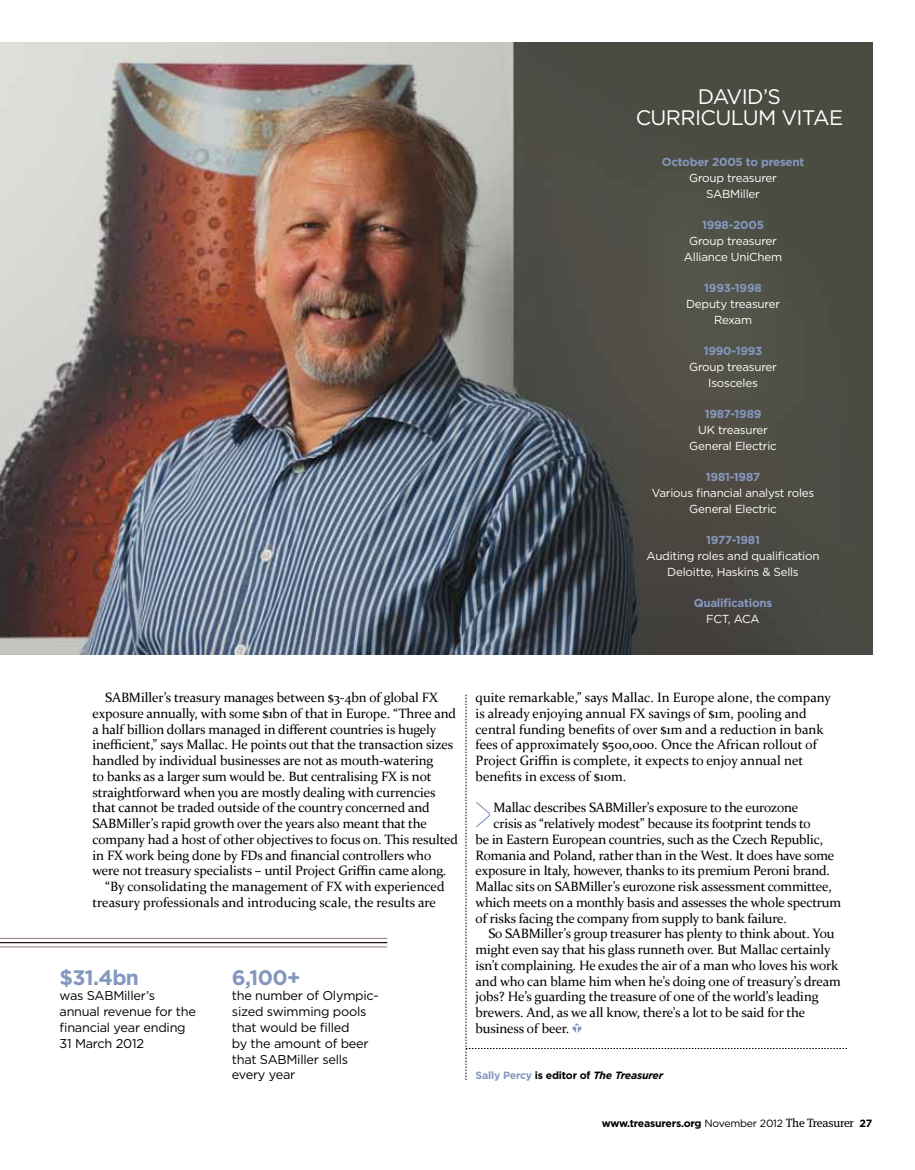
<style>
.page{position:relative;width:915px;height:1170px;background:#fff}
.page>*{position:absolute;margin:0;border:0;box-sizing:border-box;transform-origin:0 0}
.t1{font:21px/21px "Gotham";letter-spacing:-.03em;color:#fff;text-align:center}
.t2{font:700 21px "Gotham";letter-spacing:-.03em;color:#8498bf}
.t3{font:13.5px/15.8px "Constantia";letter-spacing:-.01em;color:#000}
.t4{font:12.75px/15.8px "Gotham";letter-spacing:-.02em;color:#000}
.t5{font:11.55px/15.8px "Gotham";letter-spacing:-.02em;color:#fff;text-align:center}
.t6{font:700 11.55px "Gotham";letter-spacing:-.02em;color:#8498bf}
.t7{font:700 10.5px "Gotham";letter-spacing:-.02em;color:#000}
.t8{font:italic 700 10.5px "Gotham";letter-spacing:-.02em;color:#000}
.s1{font-style:normal;color:#8498bf}
.s2{font-style:normal}
.s3{font-weight:400}
.s4{font-family:"Meta Serif";font-weight:400;font-size:12px}
</style>
<div class="page">
<img style="left:0;top:43px;width:872px;height:611px">
<hr style="left:0;top:942px;width:387px;height:1px;background:#000">
<hr style="left:0;top:946px;width:387px;height:1px;background:#917c75">
<hr style="left:0;top:938px;width:387px;height:1px;background:#917c75">
<svg style="left:465px;top:694px;width:381px;height:386px"></svg>
<h1 class="t1" style="left:635px;top:86px;width:209px">DAVID’S<br>CURRICULUM VITAE</h1>
<p class="t6" style="left:661px;top:155px;width:144px">October 2005 to present</p>
<p class="t5" style="left:689px;top:170px;width:89px">Group treasurer<br>SABMiller</p>
<p class="t6" style="left:701px;top:218px;width:63px">1998-2005</p>
<p class="t5" style="left:683px;top:233px;width:100px">Group treasurer<br>Alliance UniChem</p>
<p class="t6" style="left:704px;top:281px;width:59px">1993-1998</p>
<p class="t5" style="left:685px;top:296px;width:95px">Deputy treasurer<br>Rexam</p>
<p class="t6" style="left:703px;top:344px;width:60px">1990-1993</p>
<p class="t5" style="left:689px;top:359px;width:89px">Group treasurer<br>Isosceles</p>
<p class="t6" style="left:704px;top:407px;width:58px">1987-1989</p>
<p class="t5" style="left:689px;top:422px;width:89px">UK treasurer<br>General Electric</p>
<p class="t6" style="left:705px;top:470px;width:56px">1981-1987</p>
<p class="t5" style="left:651px;top:485px;width:164px">Various financial analyst roles<br>General Electric</p>
<p class="t6" style="left:705px;top:533px;width:55px">1977-1981</p>
<p class="t5" style="left:646px;top:548px;width:174px">Auditing roles and qualification<br>Deloitte, Haskins &amp; Sells</p>
<p class="t6" style="left:693px;top:596px;width:80px">Qualifications</p>
<p class="t5" style="left:706px;top:611px;width:55px">FCT, ACA</p>
<p class="t3" style="left:105px;top:688px;width:334px">SABMiller’s treasury manages between $3-4bn of global FX</p>
<p class="t3" style="left:92px;top:704px;width:365px">exposure annually, with some $1bn of that in Europe. “Three and</p>
<p class="t3" style="left:92px;top:720px;width:345px">a half billion dollars managed in different countries is hugely</p>
<p class="t3" style="left:92px;top:736px;width:362px">inefficient,” says Mallac. He points out that the transaction sizes</p>
<p class="t3" style="left:92px;top:751px;width:342px">handled by individual businesses are not as mouth-watering</p>
<p class="t3" style="left:92px;top:767px;width:340px">to banks as a larger sum would be. But centralising FX is not</p>
<p class="t3" style="left:92px;top:783px;width:344px">straightforward when you are mostly dealing with currencies</p>
<p class="t3" style="left:92px;top:799px;width:338px">that cannot be traded outside of the country concerned and</p>
<p class="t3" style="left:92px;top:815px;width:336px">SABMiller’s rapid growth over the years also meant that the</p>
<p class="t3" style="left:92px;top:830px;width:367px">company had a host of other objectives to focus on. This resulted</p>
<p class="t3" style="left:92px;top:846px;width:340px">in FX work being done by FDs and financial controllers who</p>
<p class="t3" style="left:92px;top:862px;width:355px">were not treasury specialists – until Project Griffin came along.</p>
<p class="t3" style="left:105px;top:878px;width:341px">“By consolidating the management of FX with experienced</p>
<p class="t3" style="left:92px;top:893px;width:345px">treasury professionals and introducing scale, the results are</p>
<h1 class="t2" style="left:60px;top:964px;width:81px">$31.4bn</h1>
<p class="t4" style="left:60px;top:987px;width:138px">was SABMiller’s annual revenue for the financial year ending<br>31 March 2012</p>
<h1 class="t2" style="left:232px;top:964px;width:70px">6,100+</h1>
<p class="t4" style="left:232px;top:987px;width:148px">the number of Olympic&shy;sized swimming pools that would be filled<br>by the amount of beer that SABMiller sells every year</p>
<p class="t3" style="left:475px;top:688px;width:357px">quite remarkable,” says Mallac. In Europe alone, the company is already enjoying annual FX savings of $1m, pooling and central funding benefits of over $1m and a reduction in bank fees of approximately $500,000. Once the African rollout of Project Griffin is complete, it expects to enjoy annual net benefits in excess of $10m.</p>
<p class="t3" style="left:493px;top:799px;width:306px">Mallac describes SABMiller’s exposure to the eurozone</p>
<p class="t3" style="left:493px;top:814px;width:319px">crisis as “relatively modest” because its footprint tends to</p>
<p class="t3" style="left:475px;top:830px;width:349px">be in Eastern European countries, such as the Czech Republic,</p>
<p class="t3" style="left:475px;top:846px;width:360px">Romania and Poland, rather than in the West. It does have some</p>
<p class="t3" style="left:475px;top:862px;width:356px">exposure in Italy, however, thanks to its premium Peroni brand.</p>
<p class="t3" style="left:475px;top:878px;width:358px">Mallac sits on SABMiller’s eurozone risk assessment committee,</p>
<p class="t3" style="left:475px;top:893px;width:367px">which meets on a monthly basis and assesses the whole spectrum</p>
<p class="t3" style="left:475px;top:909px;width:313px">of risks facing the company from supply to bank failure.</p>
<p class="t3" style="left:488px;top:925px;width:347px">So SABMiller’s group treasurer has plenty to think about. You</p>
<p class="t3" style="left:475px;top:941px;width:356px">might even say that his glass runneth over. But Mallac certainly</p>
<p class="t3" style="left:475px;top:956px;width:364px">isn’t complaining. He exudes the air of a man who loves his work</p>
<p class="t3" style="left:475px;top:972px;width:366px">and who can blame him when he’s doing one of treasury’s dream</p>
<p class="t3" style="left:475px;top:988px;width:344px">jobs? He’s guarding the treasure of one of the world’s leading</p>
<p class="t3" style="left:475px;top:1004px;width:331px">brewers. And, as we all know, there’s a lot to be said for the</p>
<p class="t3" style="left:475px;top:1019px;width:95px">business of beer.</p>
<p class="t8" style="left:475px;top:1068px;width:189px"><span class="s1">Sally Percy</span> <span class="s2">is editor of</span> The Treasurer</p>
<p class="t7" style="left:601px;top:1117px;width:272px">www.treasurers.org <span class="s3">November 2012</span> <span class="s4">The Treasurer</span> 27</p>
</div>
